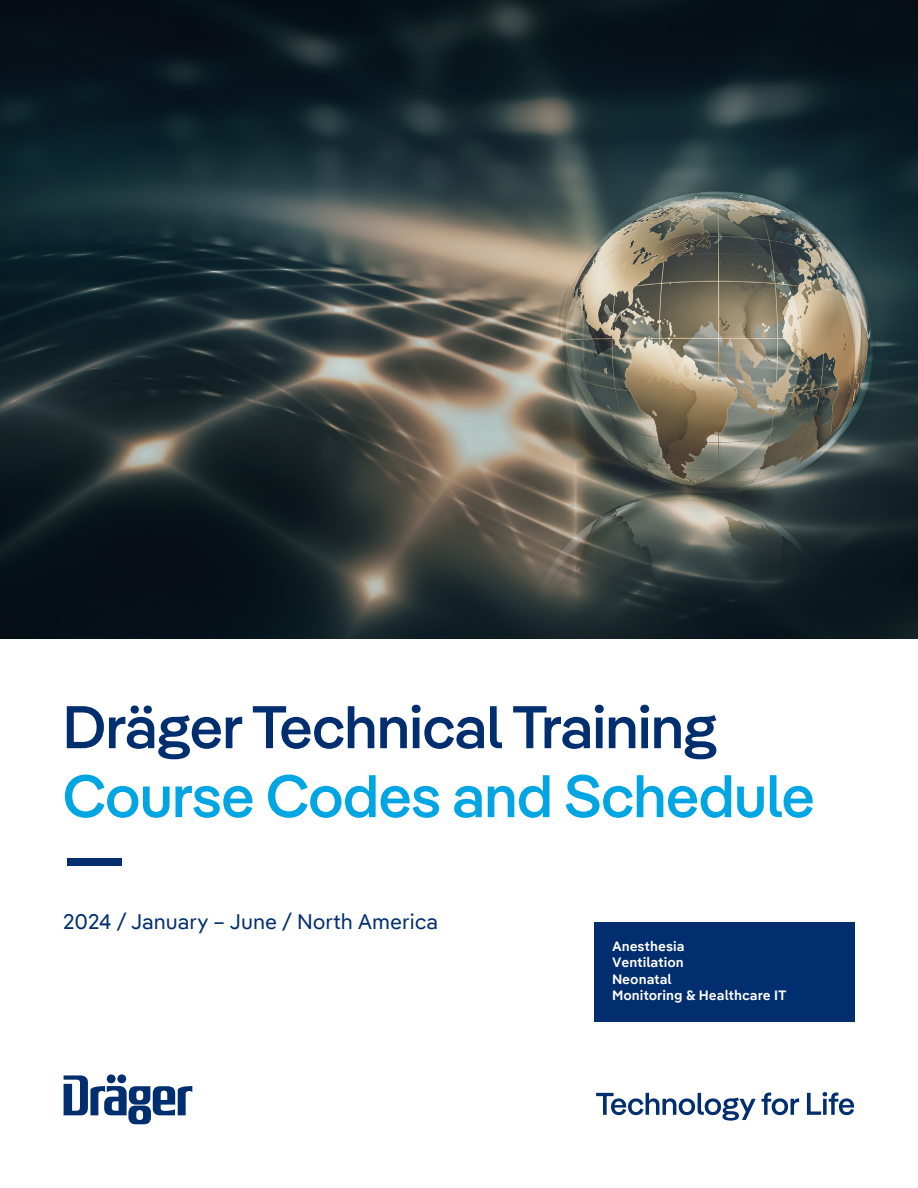
<style>
.page{position:relative;width:918px;height:1188px;background:#fff}
.page>*{position:absolute;margin:0;border:0;box-sizing:border-box;transform-origin:0 0}
.t1{font:500 75px "Draeger Pangea";color:#002e6e}
.t2{font:500 60px "Draeger Pangea";color:#002e6e}
.t3{font:500 60px "Draeger Pangea";color:#00a5e4}
.t4{font:21px "Draeger Pangea Text";color:#002e6e}
.t5{font:600 13.5px/16.5px "Draeger Pangea Text";color:#fff}
</style>
<div class="page">
<img style="left:0;top:0;width:918px;height:639px">
<svg style="left:64px;top:1074px;width:128px;height:50px"></svg>
<svg style="left:596px;top:1093px;width:160px;height:28px"></svg>
<svg style="left:762px;top:1093px;width:37px;height:22px"></svg>
<svg style="left:807px;top:1092px;width:47px;height:23px"></svg>
<div style="left:594px;top:922px;width:260px;height:100px;background:#002e6e"></div>
<h2 class="t2" style="left:63px;top:685px;width:655px">Dräger Technical Training</h2>
<h2 class="t3" style="left:63px;top:754px;width:753px">Course Codes and Schedule</h2>
<h1 class="t1" style="left:63px;top:803px;width:64px">—</h1>
<h3 class="t4" style="left:63px;top:906px;width:377px">2024 / January – June / North America</h3>
<p class="t5" style="left:612px;top:937px;width:176px">Anesthesia<br>Ventilation<br>Neonatal<br>Monitoring &amp; Healthcare IT</p>
</div>
